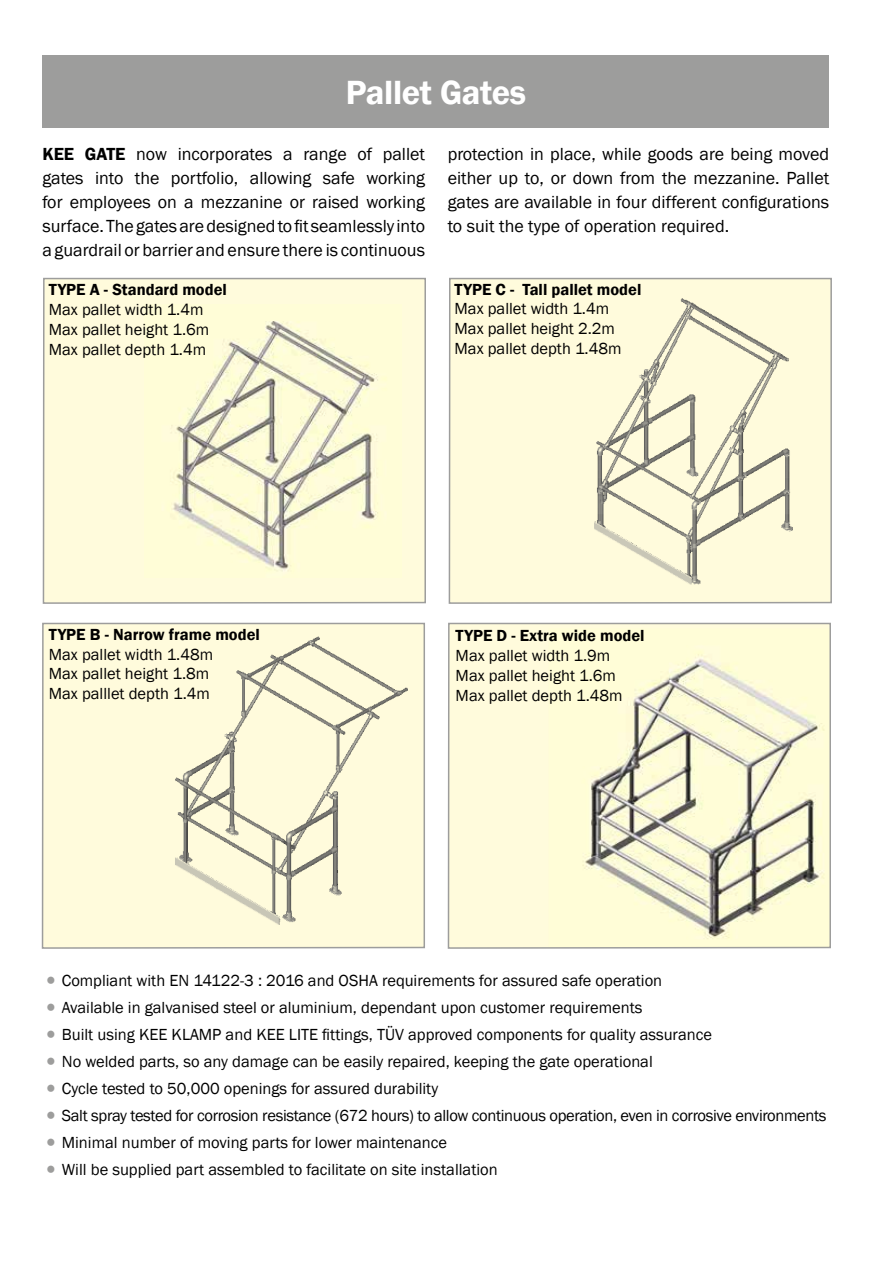
<style>
.page{position:relative;width:893px;height:1263px;background:#fff}
.page>*{position:absolute;margin:0;border:0;box-sizing:border-box;transform-origin:0 0}
.t1{font:600 34.5px "Franklin Gothic";letter-spacing:-.01em;color:#fff}
.t2{font:18px/24px "Franklin Gothic";color:#000;text-align:justify}
.t3{font:16.5px/19.8px "Franklin Gothic";color:#000}
.t4{font:16.5px "Franklin Gothic";letter-spacing:-.02em;color:#000}
.t5{font:600 16.5px "Franklin Gothic";color:#000}
.s1{font-weight:600}
.s2{font-size:25.5px;color:#9d9d9c}
</style>
<div class="page">
<svg style="left:42px;top:277px;width:384px;height:327px;background:#f5f2d3"></svg>
<div style="left:43px;top:55px;width:786px;height:73px;background:#9d9d9c"></div>
<svg style="left:41px;top:622px;width:384px;height:327px;background:#f5f1d5"></svg>
<svg style="left:448px;top:277px;width:384px;height:327px;background:#f5f1d4"></svg>
<svg style="left:447px;top:622px;width:384px;height:327px;background:#efedce"></svg>
<h1 class="t1" style="left:346px;top:71px;width:182px">Pallet Gates</h1>
<p class="t2" style="left:42px;top:143px;width:384px"><span class="s1">KEE GATE</span> now incorporates a range of pallet gates into the portfolio, allowing safe working for employees on a mezzanine or raised working surface. The gates are designed to fit seamlessly into a guardrail or barrier and ensure there is continuous</p>
<p class="t2" style="left:448px;top:143px;width:383px">protection in place, while goods are being moved either up to, or down from the mezzanine. Pallet gates are available in four different configurations to suit the type of operation required.</p>
<p class="t5" style="left:49px;top:280px;width:180px">TYPE A - Standard model</p>
<p class="t3" style="left:49px;top:300px;width:162px">Max pallet width 1.4m<br>Max pallet height 1.6m<br>Max pallet depth 1.4m</p>
<p class="t5" style="left:49px;top:624px;width:212px">TYPE B - Narrow frame model</p>
<p class="t3" style="left:49px;top:645px;width:166px">Max pallet width 1.48m<br>Max pallet height 1.8m<br>Max palllet depth 1.4m</p>
<p class="t5" style="left:455px;top:279px;width:188px">TYPE C - Tall pallet model</p>
<p class="t3" style="left:455px;top:299px;width:168px">Max pallet width 1.4m<br>Max pallet height 2.2m<br>Max pallet depth 1.48m</p>
<p class="t5" style="left:456px;top:625px;width:190px">TYPE D - Extra wide model</p>
<p class="t3" style="left:456px;top:646px;width:168px">Max pallet width 1.9m<br>Max pallet height 1.6m<br>Max pallet depth 1.48m</p>
<p class="t3" style="left:42px;top:970px;width:621px"><span class="s2">•</span>Compliant with EN 14122-3 : 2016 and OSHA requirements for assured safe operation</p>
<p class="t3" style="left:42px;top:997px;width:602px"><span class="s2">•</span>Available in galvanised steel or aluminium, dependant upon customer requirements</p>
<p class="t3" style="left:42px;top:1024px;width:671px"><span class="s2">•</span>Built using KEE KLAMP and KEE LITE fittings, TÜV approved components for quality assurance</p>
<p class="t3" style="left:42px;top:1051px;width:612px"><span class="s2">•</span>No welded parts, so any damage can be easily repaired, keeping the gate operational</p>
<p class="t3" style="left:42px;top:1078px;width:397px"><span class="s2">•</span>Cycle tested to 50,000 openings for assured durability</p>
<p class="t4" style="left:42px;top:1105px;width:786px"><span class="s2">•</span> Salt spray tested for corrosion resistance (672 hours) to allow continuous operation, even in corrosive environments</p>
<p class="t3" style="left:42px;top:1132px;width:406px"><span class="s2">•</span> Minimal number of moving parts for lower maintenance</p>
<p class="t3" style="left:42px;top:1159px;width:457px"><span class="s2">•</span> Will be supplied part assembled to facilitate on site installation</p>
</div>
